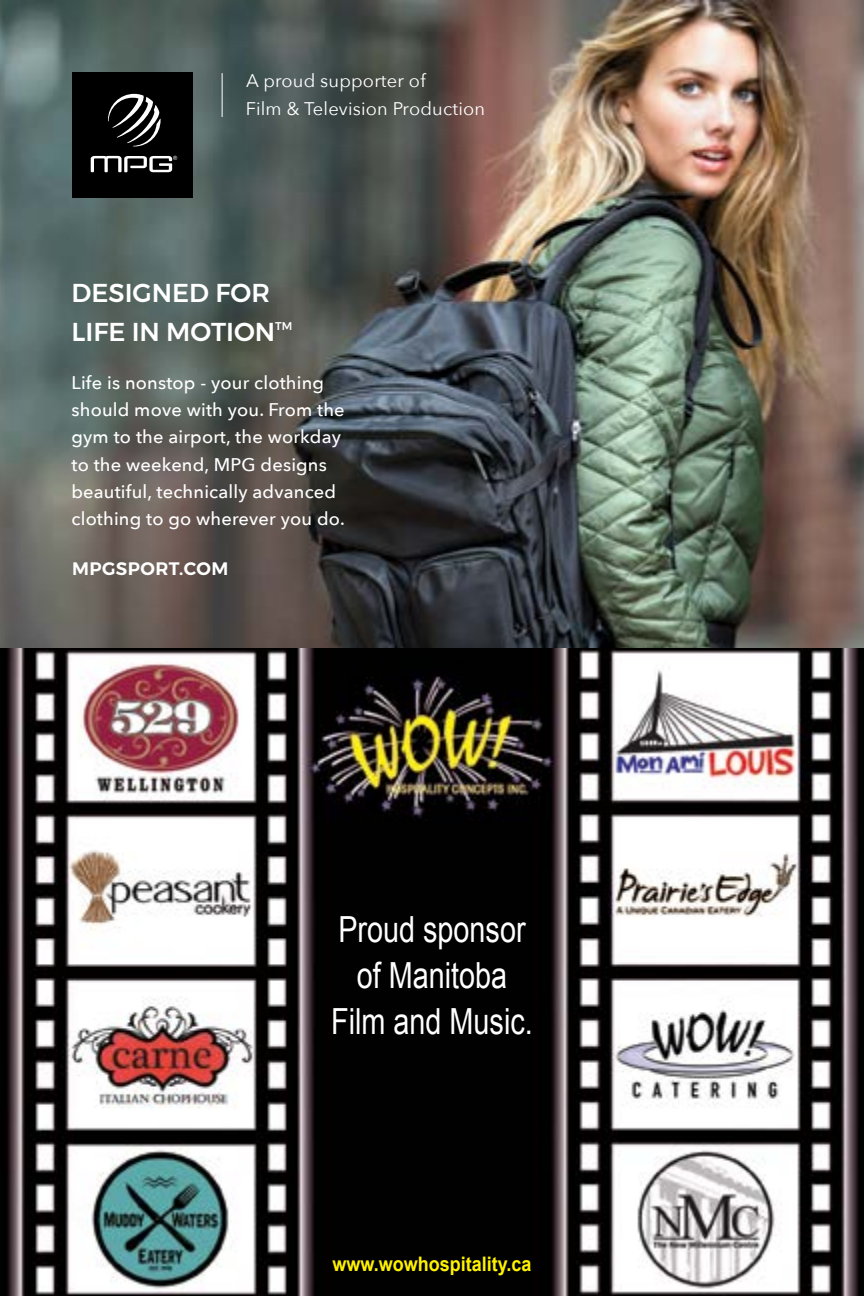
<style>
.page{position:relative;width:864px;height:1296px;background:#fff}
.page>*{position:absolute;margin:0;border:0;box-sizing:border-box;transform-origin:0 0}
.t1{font:36px/46px "Arial";color:#fff;text-align:center;scale:.8 1}
.t2{font:500 25.8px/38.4px "Montserrat";color:#fff}
.t3{font:700 20px "Arial";color:#fff200;scale:.9 1}
.t4{font:500 18.2px/27.2px "Avenir Next";letter-spacing:.01em;color:#fff}
.t5{font:18.2px/27.2px "Avenir Next";letter-spacing:.01em;color:#fff}
.t6{font:600 18px "Montserrat";letter-spacing:.025em;color:#fff}
.t7{font:500 11.2px "Montserrat";color:#fff}
</style>
<div class="page">
<img style="left:0;top:0;width:864px;height:1296px">
<div style="left:72px;top:72px;width:121px;height:125px;background:#000"></div>
<svg style="left:108px;top:94px;width:53px;height:52px"></svg>
<svg style="left:91px;top:156px;width:86px;height:16px"></svg>
<hr style="left:222px;top:73px;width:1px;height:44px;background:#fff">
<p class="t5" style="left:246px;top:67px;width:241px">A proud supporter of<br>Film &amp; Television Production</p>
<h2 class="t2" style="left:72px;top:274px;width:205px">DESIGNED FOR<br>LIFE IN MOTION</h2>
<p class="t7" style="left:275px;top:318px;width:19px">TM</p>
<p class="t4" style="left:72px;top:369px;width:275px">Life is nonstop - your clothing should move with you. From the gym to the airport, the workday to the weekend, MPG designs beautiful, technically advanced clothing to go wherever you do.</p>
<p class="t6" style="left:72px;top:554px;width:158px">MPGSPORT.COM</p>
<h1 class="t1" style="left:331px;top:907px;width:254px">Proud sponsor of Manitoba<br>Film and Music.</h1>
<p class="t3" style="left:332px;top:1250px;width:223px">www.wowhospitality.ca</p>
</div>
